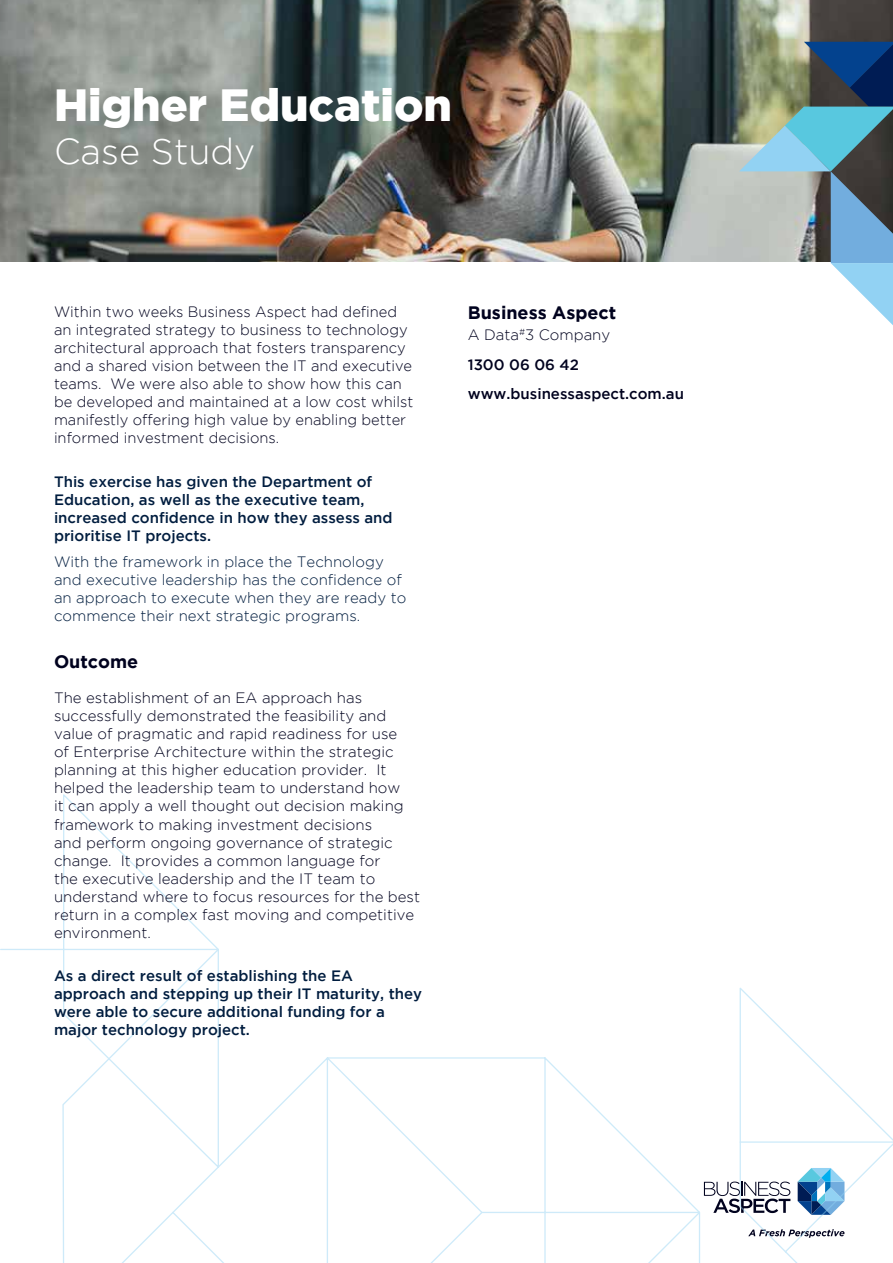
<style>
.page{position:relative;width:893px;height:1263px;background:#fff}
.page>*{position:absolute;margin:0;border:0;box-sizing:border-box;transform-origin:0 0}
.t1{font:900 45px "Gotham";color:#fff}
.t2{font:300 36px "Gotham";color:#fff}
.t3{font:700 18px "Gotham";color:#00021e}
.t4{font:300 15px/18px "Gotham";color:#00021e}
.t5{font:500 15px/18px "Gotham";color:#001d3f}
.t6{font:300 15px/18px "Gotham";color:#001d3f}
.t7{font:500 15px/29.5px "Gotham";color:#00021e}
.s1{font-weight:300}
</style>
<div class="page">
<img style="left:0;top:0;width:893px;height:262px">
<svg style="left:0;top:794px;width:893px;height:469px"></svg>
<svg style="left:739px;top:42px;width:154px;height:283px"></svg>
<h1 class="t1" style="left:54px;top:79px;width:400px">Higher Education</h1>
<h2 class="t2" style="left:54px;top:132px;width:203px">Case Study</h2>
<p class="t4" style="left:54px;top:303px;width:361px">Within two weeks Business Aspect had defined an integrated strategy to business to technology architectural approach that fosters transparency and a shared vision between the IT and executive teams. We were also able to show how this can be developed and maintained at a low cost whilst manifestly offering high value by enabling better informed investment decisions.</p>
<p class="t5" style="left:54px;top:472px;width:340px">This exercise has given the Department of Education, as well as the executive team, increased confidence in how they assess and prioritise IT projects.</p>
<p class="t6" style="left:54px;top:553px;width:354px">With the framework in place the Technology and executive leadership has the confidence of an approach to execute when they are ready to commence their next strategic programs.</p>
<p class="t3" style="left:54px;top:651px;width:86px">Outcome</p>
<p class="t4" style="left:54px;top:689px;width:368px">The establishment of an EA approach has successfully demonstrated the feasibility and value of pragmatic and rapid readiness for use<br>of Enterprise Architecture within the strategic planning at this higher education provider. It helped the leadership team to understand how<br>it can apply a well thought out decision making framework to making investment decisions<br>and perform ongoing governance of strategic change. It provides a common language for<br>the executive leadership and the IT team to understand where to focus resources for the best return in a complex fast moving and competitive environment.</p>
<p class="t5" style="left:54px;top:966px;width:370px">As a direct result of establishing the EA approach and stepping up their IT maturity, they were able to secure additional funding for a major technology project.</p>
<p class="t3" style="left:468px;top:302px;width:150px">Business Aspect</p>
<p class="t7" style="left:468px;top:320px;width:218px"><span class="s1">A Data</span><sup>#</sup><span class="s1">3 Company<br></span>1300 06 06 42 www.businessaspect.com.au</p>
</div>
